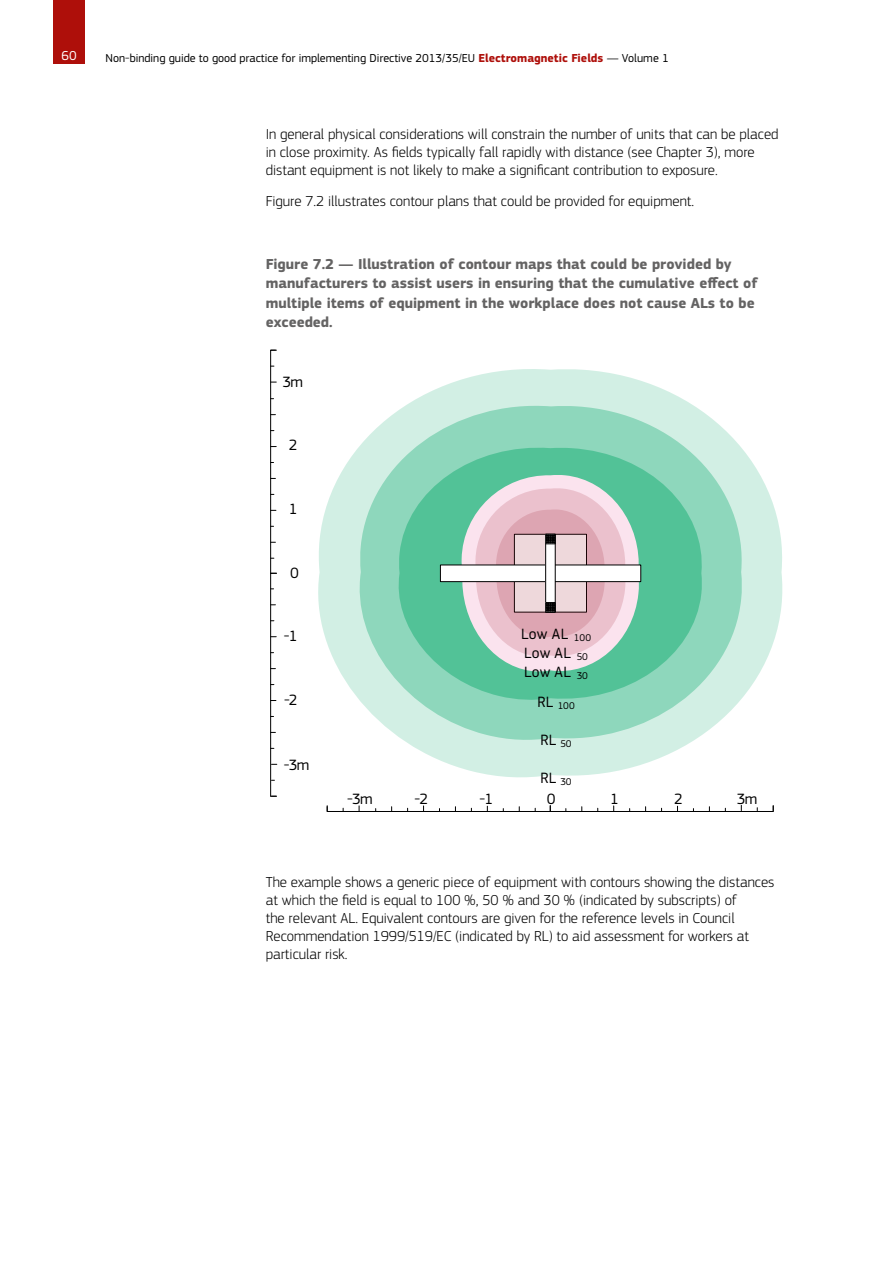
<style>
.page{position:relative;width:893px;height:1263px;background:#fff}
.page>*{position:absolute;margin:0;border:0;box-sizing:border-box;transform-origin:0 0}
.t1{font:15.6px/18.9px "EC Square Sans Pro";letter-spacing:.005em;color:#000}
.Body_Text{font:300 15px/18px "EC Square Sans Pro";color:#000}
.Figure_caption{font:700 15px/19.5px "EC Square Sans Pro";color:#646363}
.t2{font:13.5px "EC Square Sans Pro";color:#fff}
.t3{font:12px "EC Square Sans Pro";color:#000}
.t4{font:10.2px "EC Square Sans Pro";color:#000}
.s1{font-weight:700;color:#ae0f0a}
</style>
<div class="page">
<div style="left:53px;top:0;width:32px;height:64px;background:#ae0f0a"></div>
<svg style="left:318px;top:369px;width:464px;height:408px"></svg>
<div style="left:440px;top:565px;width:201px;height:17px;background:#fff"></div>
<div style="left:440px;top:565px;width:201px;height:17px;border:1px solid #000"></div>
<svg style="left:460px;top:474px;width:182px;height:202px;background:#c6c6c4"></svg>
<svg style="left:326px;top:805px;width:448px;height:7px"></svg>
<svg style="left:270px;top:349px;width:7px;height:448px"></svg>
<p class="t2" style="left:62px;top:47px;width:17px">60</p>
<p class="t3" style="left:106px;top:51px;width:565px">Non-binding guide to good practice for implementing Directive 2013/35/EU <span class="s1">Electromagnetic Fields</span> — Volume 1</p>
<p class="Body_Text" style="left:266px;top:125px;width:514px">In general physical considerations will constrain the number of units that can be placed in close proximity. As fields typically fall rapidly with distance (see Chapter 3), more distant equipment is not likely to make a significant contribution to exposure.</p>
<p class="Body_Text" style="left:266px;top:192px;width:430px">Figure 7.2 illustrates contour plans that could be provided for equipment.</p>
<p class="Figure_caption" style="left:266px;top:254px;width:494px">Figure 7.2 — Illustration of contour maps that could be provided by manufacturers to assist users in ensuring that the cumulative effect of multiple items of equipment in the workplace does not cause ALs to be exceeded.</p>
<p class="t1" style="left:282px;top:372px;width:22px">3m</p>
<p class="t1" style="left:289px;top:436px;width:10px">2</p>
<p class="t1" style="left:289px;top:499px;width:10px">1</p>
<p class="t1" style="left:290px;top:564px;width:10px">0</p>
<p class="t1" style="left:284px;top:626px;width:15px">-1</p>
<p class="t1" style="left:284px;top:691px;width:15px">-2</p>
<p class="t1" style="left:284px;top:755px;width:27px">-3m</p>
<p class="t1" style="left:521px;top:625px;width:71px">Low AL <sub>100<br></sub>Low AL <sub>50<br></sub>Low AL <sub>30</sub></p>
<p class="t4" style="left:537px;top:700px;width:39px"><sup>RL</sup> 100</p>
<p class="t1" style="left:540px;top:730px;width:33px">RL <sub>50</sub></p>
<p class="t1" style="left:540px;top:768px;width:33px">RL <sub>30</sub></p>
<p class="t1" style="left:347px;top:790px;width:27px">-3m</p>
<p class="t1" style="left:414px;top:790px;width:15px">-2</p>
<p class="t1" style="left:480px;top:789px;width:15px">-1</p>
<p class="t1" style="left:547px;top:790px;width:10px">0</p>
<p class="t1" style="left:610px;top:790px;width:10px">1</p>
<p class="t1" style="left:674px;top:790px;width:10px">2</p>
<p class="t1" style="left:737px;top:789px;width:22px">3m</p>
<p class="Body_Text" style="left:266px;top:873px;width:510px">The example shows a generic piece of equipment with contours showing the distances at which the field is equal to 100 %, 50 % and 30 % (indicated by subscripts) of<br>the relevant AL. Equivalent contours are given for the reference levels in Council Recommendation 1999/519/EC (indicated by RL) to aid assessment for workers at particular risk.</p>
</div>
